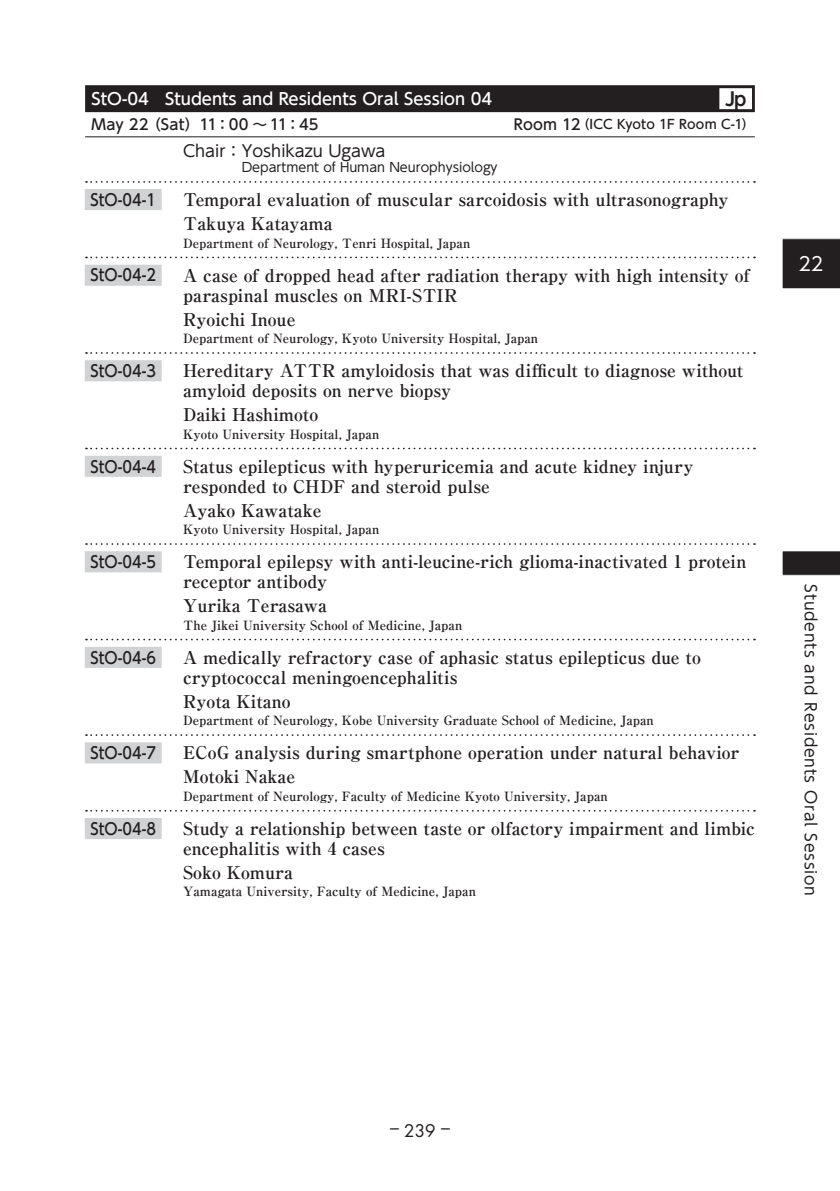
<style>
.page{position:relative;width:840px;height:1191px;background:#fff}
.page>*{position:absolute;margin:0;border:0;box-sizing:border-box;transform-origin:0 0}
.t1{font:18.8px "UD Shin Go Pr 6 N";color:#fff}
.t2{font:700 18.4px "UD Shin Go Pr 6 N De";color:#231f20}
.t3{font:700 17.6px/19.8px "Ryumin Pr 6 N";color:#231f20}
.t4{font:17px "Futura Std";color:#231f20;scale:2.5 1}
.t5{font:500 16.2px "UD Shin Go Pr 6 N";color:#231f20;scale:.9 1}
.t6{font:500 16.2px "UD Shin Go Pr 6 N";color:#fff}
.t7{font:16.2px "UD Shin Go Pr 6 N";color:#231f20}
.t8{font:15.6px "UD Shin Go Pr 6 N";letter-spacing:.05em;color:#231f20}
.t9{font:500 14.8px "UD Shin Go Pr 6 N";letter-spacing:.01em;color:#231f20}
.t10{font:700 12.8px "Ryumin Pr 6 N";color:#231f20}
.t11{font:12.8px "UD Shin Go Pr 6 N";color:#231f20}
.t12{font:500 12.8px "UD Shin Go Pr 6 N";letter-spacing:.015em;color:#231f20}
.s1{font-size:14.8px}
</style>
<div class="page">
<div style="left:85px;top:85px;width:669px;height:27px;background:#231f20"></div>
<div style="left:719px;top:88px;width:32px;height:21px;background:#fff"></div>
<hr style="left:85px;top:136px;width:669px;height:1px;background:#231f20">
<svg style="left:86px;top:181px;width:668px;height:2px"></svg>
<div style="left:85px;top:189px;width:76px;height:21px;background:#d1d2d4"></div>
<svg style="left:86px;top:257px;width:668px;height:1px"></svg>
<div style="left:85px;top:265px;width:76px;height:21px;background:#d1d2d4"></div>
<svg style="left:86px;top:352px;width:668px;height:2px"></svg>
<div style="left:85px;top:360px;width:76px;height:21px;background:#d1d2d4"></div>
<svg style="left:86px;top:447px;width:668px;height:2px"></svg>
<div style="left:85px;top:456px;width:76px;height:21px;background:#d1d2d4"></div>
<svg style="left:86px;top:543px;width:668px;height:2px"></svg>
<div style="left:85px;top:551px;width:76px;height:21px;background:#d1d2d4"></div>
<svg style="left:86px;top:638px;width:668px;height:2px"></svg>
<div style="left:85px;top:647px;width:76px;height:21px;background:#d1d2d4"></div>
<svg style="left:86px;top:734px;width:668px;height:2px"></svg>
<div style="left:85px;top:742px;width:76px;height:21px;background:#d1d2d4"></div>
<svg style="left:86px;top:810px;width:668px;height:1px"></svg>
<div style="left:85px;top:818px;width:76px;height:21px;background:#d1d2d4"></div>
<svg style="left:782px;top:238px;width:57px;height:51px;background:#2c292a"></svg>
<svg style="left:782px;top:551px;width:57px;height:25px"></svg>
<p class="t6" style="left:91px;top:85px;width:402px">StO-04　Students and Residents Oral Session 04</p>
<p class="t2" style="left:724px;top:84px;width:23px">Jp</p>
<p class="t9" style="left:91px;top:112px;width:228px">May 22 （Sat）11：00 ～ 11：45</p>
<p class="t12" style="left:499px;top:114px;width:257px"><span class="s1">　Room 12</span>（ICC Kyoto 1F Room C-1）</p>
<p class="t7" style="left:183px;top:137px;width:220px">Chair：Yoshikazu Ugawa　</p>
<p class="t11" style="left:242px;top:157px;width:257px">Department of Human Neurophysiology</p>
<p class="t5" style="left:90px;top:186px;width:74px">StO-04-1</p>
<p class="t3" style="left:183px;top:187px;width:546px;line-height:24px">Temporal evaluation of muscular sarcoidosis with ultrasonography<br>Takuya Katayama</p>
<p class="t10" style="left:183px;top:233px;width:288px">Department of Neurology, Tenri Hospital, Japan</p>
<p class="t5" style="left:90px;top:262px;width:74px">StO-04-2</p>
<p class="t3" style="left:183px;top:264px;width:568px">A case of dropped head after radiation therapy with high intensity of paraspinal muscles on MRI-STIR</p>
<p class="t3" style="left:183px;top:308px;width:114px">Ryoichi Inoue</p>
<p class="t10" style="left:183px;top:328px;width:356px">Department of Neurology, Kyoto University Hospital, Japan</p>
<p class="t5" style="left:90px;top:358px;width:74px">StO-04-3</p>
<p class="t3" style="left:183px;top:360px;width:561px">Hereditary ATTR amyloidosis that was difficult to diagnose without amyloid deposits on nerve biopsy</p>
<p class="t3" style="left:183px;top:404px;width:137px">Daiki Hashimoto</p>
<p class="t10" style="left:183px;top:424px;width:198px">Kyoto University Hospital, Japan</p>
<p class="t5" style="left:90px;top:453px;width:74px">StO-04-4</p>
<p class="t3" style="left:183px;top:455px;width:511px">Status epilepticus with hyperuricemia and acute kidney injury responded to CHDF and steroid pulse</p>
<p class="t3" style="left:183px;top:499px;width:140px">Ayako Kawatake</p>
<p class="t10" style="left:183px;top:519px;width:198px">Kyoto University Hospital, Japan</p>
<p class="t5" style="left:90px;top:549px;width:74px">StO-04-5</p>
<p class="t3" style="left:183px;top:551px;width:564px">Temporal epilepsy with anti-leucine-rich glioma-inactivated 1 protein receptor antibody</p>
<p class="t3" style="left:183px;top:595px;width:145px">Yurika Terasawa</p>
<p class="t10" style="left:183px;top:614px;width:280px">The Jikei University School of Medicine, Japan</p>
<p class="t5" style="left:90px;top:644px;width:74px">StO-04-6</p>
<p class="t3" style="left:183px;top:646px;width:519px">A medically refractory case of aphasic status epilepticus due to cryptococcal meningoencephalitis</p>
<p class="t3" style="left:183px;top:690px;width:109px">Ryota Kitano</p>
<p class="t10" style="left:183px;top:710px;width:472px">Department of Neurology, Kobe University Graduate School of Medicine, Japan</p>
<p class="t5" style="left:90px;top:740px;width:74px">StO-04-7</p>
<p class="t3" style="left:183px;top:740px;width:557px;line-height:24px">ECoG analysis during smartphone operation under natural behavior<br>Motoki Nakae</p>
<p class="t10" style="left:183px;top:786px;width:426px">Department of Neurology, Faculty of Medicine Kyoto University, Japan</p>
<p class="t5" style="left:90px;top:815px;width:74px">StO-04-8</p>
<p class="t3" style="left:183px;top:817px;width:573px">Study a relationship between taste or olfactory impairment and limbic encephalitis with 4 cases</p>
<p class="t3" style="left:183px;top:861px;width:111px">Soko Komura</p>
<p class="t10" style="left:183px;top:881px;width:294px">Yamagata University, Faculty of Medicine, Japan</p>
<p class="t1" style="left:797px;top:248px;width:26px">22</p>
<p class="t8" style="left:823px;top:584px;width:313px;rotate:90deg">Students and Residents Oral Session</p>
<p class="t4" style="left:390px;top:1120px;width:25px">-239 -</p>
</div>
